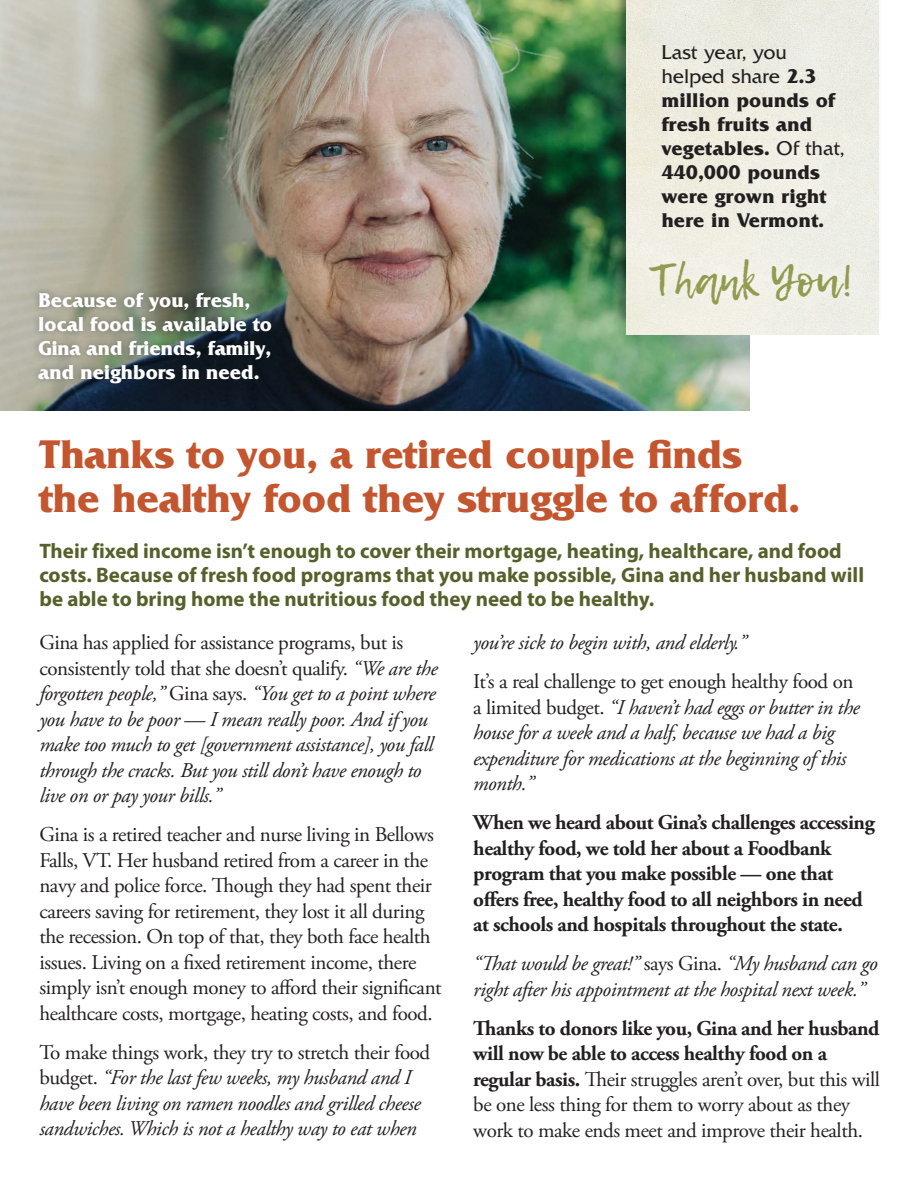
<style>
.page{position:relative;width:918px;height:1188px;background:#fff}
.page>*{position:absolute;margin:0;border:0;box-sizing:border-box;transform-origin:0 0}
.t1{font:44.4px "Lemon Tuesday";color:#939b50}
.t2{font:700 42px/45px "Friz Quadrata";color:#c4562f}
.t3{font:italic 21px/25.5px "Adobe Garamond Pro";letter-spacing:-.02em;color:#231f20}
.t4{font:21px/25.5px "Adobe Garamond Pro";letter-spacing:-.02em;color:#231f20}
.t5{font:700 21px/24px "Myriad Pro";color:#55612a}
.t6{font:700 21px/25.5px "Adobe Garamond Pro";letter-spacing:-.02em;color:#231f20}
.t7{font:700 21px/24px "Friz Quadrata";color:#fff}
.t8{font:700 19.5px/24px "Friz Quadrata SBOP";color:#231f20}
.s1{font-weight:400}
.s2{font-style:normal}
.s3{font-weight:700}
</style>
<div class="page">
<img style="left:0;top:0;width:750px;height:410px">
<div style="left:32px;top:285px;width:247px;height:105px;background:#231f20;opacity:.38"></div>
<div style="left:613px;top:0;width:269px;height:328px;background:#231f20;opacity:.38"></div>
<img style="left:627px;top:0;width:252px;height:334px">
<div style="left:633px;top:241px;width:235px;height:81px;background:#f1efe6"></div>
<p class="t7" style="left:39px;top:288px;width:235px">Because of you, fresh, local food is available to<br>Gina and friends, family, and neighbors in need.</p>
<p class="t8" style="left:661px;top:41px;width:184px"><span class="s1">Last year, you helped share</span> 2.3 million pounds of fresh fruits and vegetables. <span class="s1">Of that,<br></span>440,000 pounds were grown right here in Vermont.</p>
<h1 class="t1" style="left:650px;top:255px;width:205px">Thank You!</h1>
<h2 class="t2" style="left:39px;top:431px;width:762px">Thanks to you, a retired couple finds the healthy food they struggle to afford.</h2>
<p class="t5" style="left:39px;top:539px;width:826px">Their fixed income isn’t enough to cover their mortgage, heating, healthcare, and food costs. Because of fresh food programs that you make possible, Gina and her husband will be able to bring home the nutritious food they need to be healthy.</p>
<p class="t3" style="left:39px;top:631px;width:400px"><span class="s2">Gina has applied for assistance programs, but is consistently told that she doesn’t qualify.</span> “We are the forgotten people,” <span class="s2">Gina says.</span> “You get to a point where you have to be poor — I mean really poor. And if you make too much to get [government assistance], you fall through the cracks. But you still don’t have enough to live on or pay your bills.”</p>
<p class="t4" style="left:39px;top:823px;width:404px">Gina is a retired teacher and nurse living in Bellows Falls, VT. Her husband retired from a career in the navy and police force. Though they had spent their careers saving for retirement, they lost it all during the recession. On top of that, they both face health issues. Living on a fixed retirement income, there simply isn’t enough money to afford their significant healthcare costs, mortgage, heating costs, and food.</p>
<p class="t3" style="left:39px;top:1040px;width:392px"><span class="s2">To make things work, they try to stretch their food budget.</span> “For the last few weeks, my husband and I have been living on ramen noodles and grilled cheese sandwiches. Which is not a healthy way to eat when</p>
<p class="t3" style="left:473px;top:631px;width:275px">you’re sick to begin with, and elderly.”</p>
<p class="t3" style="left:473px;top:670px;width:388px"><span class="s2">It’s a real challenge to get enough healthy food on a limited budget.</span> “I haven’t had eggs or butter in the house for a week and a half, because we had a big expenditure for medications at the beginning of this month.”</p>
<p class="t6" style="left:473px;top:810px;width:403px">When we heard about Gina’s challenges accessing healthy food, we told her about a Foodbank program that you make possible — one that offers free, healthy food to all neighbors in need at schools and hospitals throughout the state.</p>
<p class="t3" style="left:473px;top:951px;width:406px">“That would be great!” <span class="s2">says Gina.</span> “My husband can go right after his appointment at the hospital next week.”</p>
<p class="t4" style="left:473px;top:1016px;width:408px"><span class="s3">Thanks to donors like you, Gina and her husband will now be able to access healthy food on a regular basis.</span> Their struggles aren’t over, but this will be one less thing for them to worry about as they work to make ends meet and improve their health.</p>
</div>
